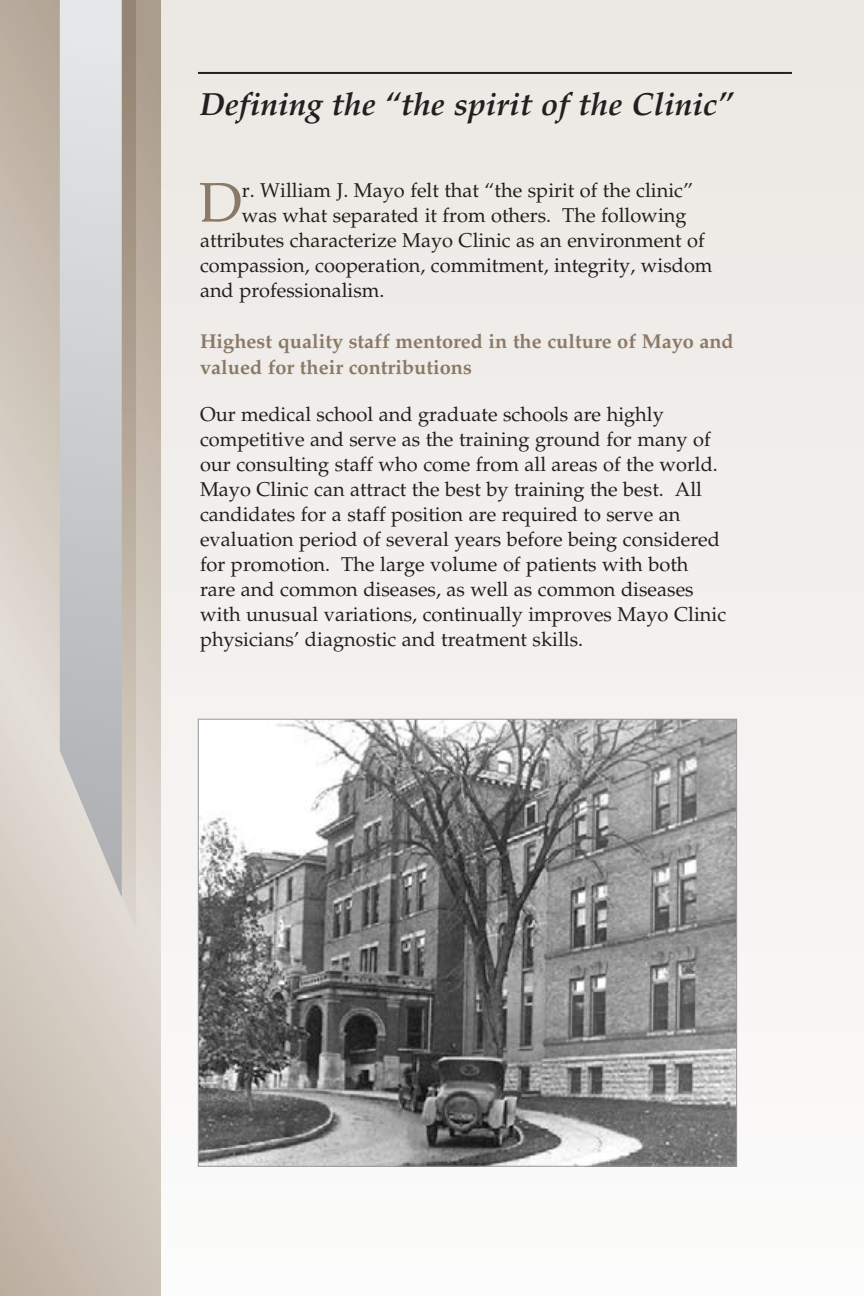
<style>
.page{position:relative;width:864px;height:1296px;background:#fff}
.page>*{position:absolute;margin:0;border:0;box-sizing:border-box;transform-origin:0 0}
.REAL_Model_Text{font:55.8px "Palatino LT Std";color:#8a7966}
.High_level_hdgs{font:italic 700 32px "Palatino LT Std";color:#231f20}
.REAL_Model_Text-2{font:20px/25px "Palatino LT Std";color:#231f20}
.REALLY_REAL_Inside_h{font:700 20px/26px "Palatino LT Std";color:#8a7966}
</style>
<div class="page">
<svg style="left:0;top:0;width:162px;height:1296px"></svg>
<div style="left:162px;top:0;width:702px;height:1296px;background:linear-gradient(to bottom,#ebe7e3,#f9f9f9)"></div>
<hr style="left:198px;top:72px;width:594px;height:2px;background:#231f20">
<svg style="left:74px;top:0;width:62px;height:930px"></svg>
<svg style="left:60px;top:0;width:62px;height:898px"></svg>
<img style="left:200px;top:721px;width:535px;height:444px">
<p class="High_level_hdgs" style="left:200px;top:86px;width:535px">Defining the “the spirit of the Clinic”</p>
<p class="REAL_Model_Text" style="left:199px;top:170px;width:45px">D</p>
<p class="REAL_Model_Text-2" style="left:242px;top:178px;width:453px">r. William J. Mayo felt that “the spirit of the clinic”</p>
<p class="REAL_Model_Text-2" style="left:242px;top:203px;width:446px">was what separated it from others. The following</p>
<p class="REAL_Model_Text-2" style="left:200px;top:228px;width:506px">attributes characterize Mayo Clinic as an environment of</p>
<p class="REAL_Model_Text-2" style="left:200px;top:253px;width:514px">compassion, cooperation, commitment, integrity, wisdom</p>
<p class="REAL_Model_Text-2" style="left:200px;top:278px;width:186px">and professionalism.</p>
<p class="REALLY_REAL_Inside_h" style="left:200px;top:329px;width:535px">Highest quality staff mentored in the culture of Mayo and valued for their contributions</p>
<p class="REAL_Model_Text-2" style="left:200px;top:402px;width:528px">Our medical school and graduate schools are highly competitive and serve as the training ground for many of our consulting staff who come from all areas of the world.<br>Mayo Clinic can attract the best by training the best. All candidates for a staff position are required to serve an evaluation period of several years before being considered for promotion. The large volume of patients with both rare and common diseases, as well as common diseases with unusual variations, continually improves Mayo Clinic physicians’ diagnostic and treatment skills.</p>
</div>
